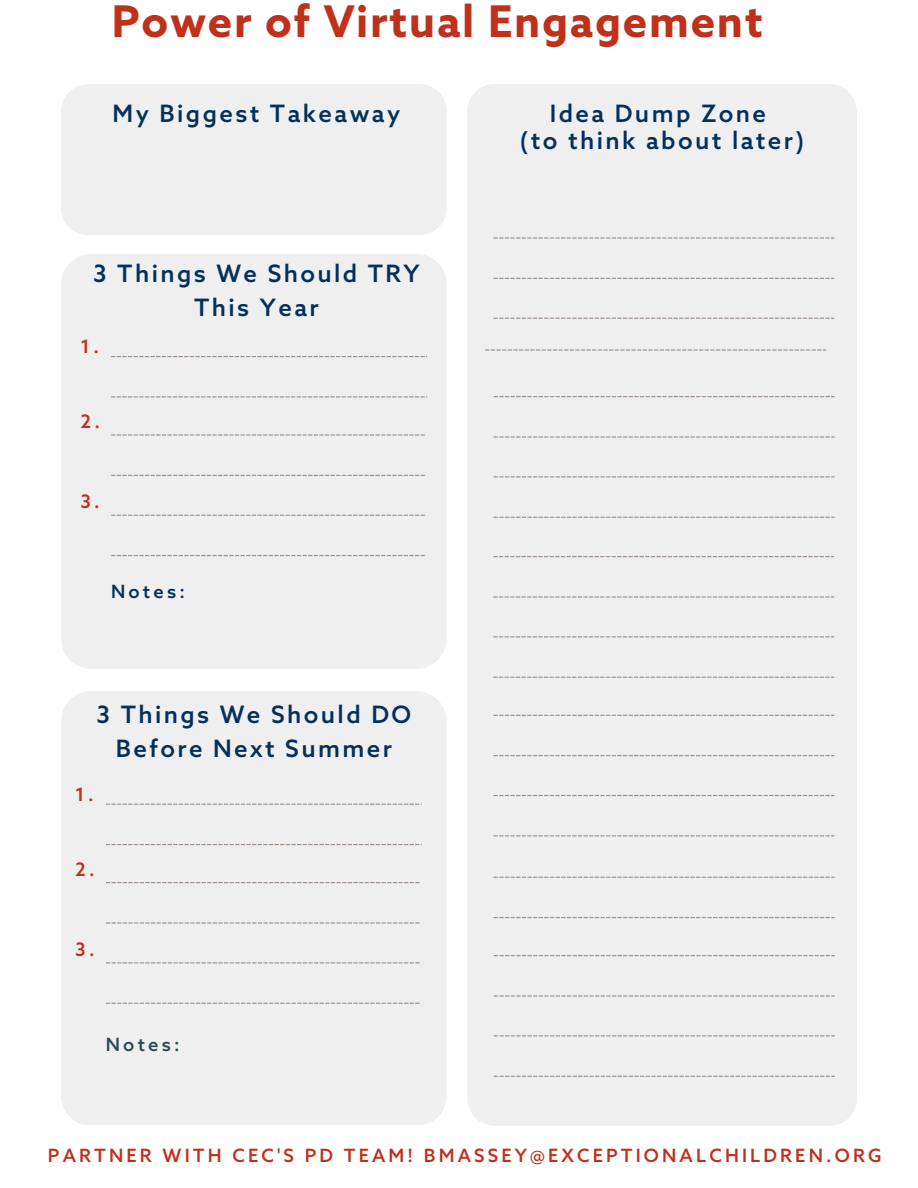
<style>
.page{position:relative;width:918px;height:1188px;background:#fff}
.page>*{position:absolute;margin:0;border:0;box-sizing:border-box;transform-origin:0 0}
.t1{font:700 43.8px "Azo Sans";letter-spacing:.04em;color:#bf311a}
.t2{font:500 24px/33.8px "Azo Sans";letter-spacing:.1em;color:#04305c;text-align:center}
.t3{font:500 18.6px "Azo Sans";color:#bf311a}
.t4{font:500 18.3px "Azo Sans";letter-spacing:.175em;color:#bf311a}
.t5{font:500 18.3px "Azo Sans";letter-spacing:.175em;color:#2d4a50}
.t6{font:500 18.3px "Azo Sans";letter-spacing:.175em;color:#04305c}
</style>
<div class="page">
<div style="left:61px;top:84px;width:386px;height:151px;background:#efefef;border-radius:27px"></div>
<div style="left:61px;top:254px;width:386px;height:414px;background:#efefef;border-radius:30px"></div>
<div style="left:61px;top:691px;width:386px;height:434px;background:#efefef;border-radius:30px"></div>
<div style="left:467px;top:84px;width:390px;height:1042px;background:#efefef;border-radius:27px"></div>
<svg style="left:493px;top:237px;width:341px;height:2px"></svg>
<svg style="left:493px;top:278px;width:341px;height:1px"></svg>
<svg style="left:493px;top:318px;width:341px;height:1px"></svg>
<svg style="left:485px;top:349px;width:341px;height:2px"></svg>
<svg style="left:494px;top:396px;width:341px;height:1px"></svg>
<svg style="left:494px;top:436px;width:341px;height:2px"></svg>
<svg style="left:494px;top:476px;width:341px;height:1px"></svg>
<svg style="left:494px;top:517px;width:341px;height:1px"></svg>
<svg style="left:493px;top:556px;width:341px;height:1px"></svg>
<svg style="left:493px;top:596px;width:341px;height:2px"></svg>
<svg style="left:493px;top:636px;width:341px;height:1px"></svg>
<svg style="left:493px;top:677px;width:341px;height:1px"></svg>
<svg style="left:493px;top:715px;width:341px;height:1px"></svg>
<svg style="left:493px;top:755px;width:341px;height:1px"></svg>
<svg style="left:493px;top:795px;width:341px;height:1px"></svg>
<svg style="left:493px;top:835px;width:341px;height:1px"></svg>
<svg style="left:494px;top:877px;width:341px;height:1px"></svg>
<svg style="left:494px;top:917px;width:341px;height:1px"></svg>
<svg style="left:494px;top:955px;width:341px;height:1px"></svg>
<svg style="left:494px;top:995px;width:341px;height:2px"></svg>
<svg style="left:494px;top:1035px;width:341px;height:1px"></svg>
<svg style="left:494px;top:1076px;width:341px;height:1px"></svg>
<svg style="left:106px;top:804px;width:316px;height:1px"></svg>
<svg style="left:106px;top:844px;width:316px;height:1px"></svg>
<svg style="left:106px;top:882px;width:314px;height:1px"></svg>
<svg style="left:106px;top:922px;width:314px;height:2px"></svg>
<svg style="left:106px;top:962px;width:314px;height:1px"></svg>
<svg style="left:106px;top:1003px;width:314px;height:1px"></svg>
<svg style="left:111px;top:356px;width:316px;height:1px"></svg>
<svg style="left:111px;top:396px;width:316px;height:1px"></svg>
<svg style="left:111px;top:434px;width:314px;height:2px"></svg>
<svg style="left:111px;top:475px;width:314px;height:1px"></svg>
<svg style="left:111px;top:515px;width:314px;height:1px"></svg>
<svg style="left:111px;top:555px;width:314px;height:1px"></svg>
<p class="t1" style="left:112px;top:-1px;width:652px">Power of Virtual Engagement</p>
<h1 class="t2" style="left:113px;top:99px;width:289px">My Biggest Takeaway</h1>
<h2 class="t2" style="left:93px;top:259px;width:328px">3 Things We Should TRY<br>This Year</h2>
<p class="t3" style="left:81px;top:337px;width:20px">1.</p>
<p class="t3" style="left:81px;top:412px;width:21px">2.</p>
<h2 class="t3" style="left:81px;top:492px;width:21px">3.</h2>
<h3 class="t6" style="left:111px;top:582px;width:75px">Notes:</h3>
<p class="t2" style="left:97px;top:700px;width:316px">3 Things We Should DO<br>Before Next Summer</p>
<p class="t3" style="left:75px;top:785px;width:20px">1.</p>
<p class="t3" style="left:75px;top:860px;width:21px">2.</p>
<h2 class="t3" style="left:75px;top:939px;width:21px">3.</h2>
<p class="t5" style="left:106px;top:1035px;width:75px">Notes:</p>
<h2 class="t2" style="left:520px;top:102px;width:286px;line-height:27px">Idea Dump Zone<br>(to think about later)</h2>
<p class="t4" style="left:48px;top:1146px;width:835px">PARTNER WITH CEC'S PD TEAM! BMASSEY@EXCEPTIONALCHILDREN.ORG</p>
</div>
